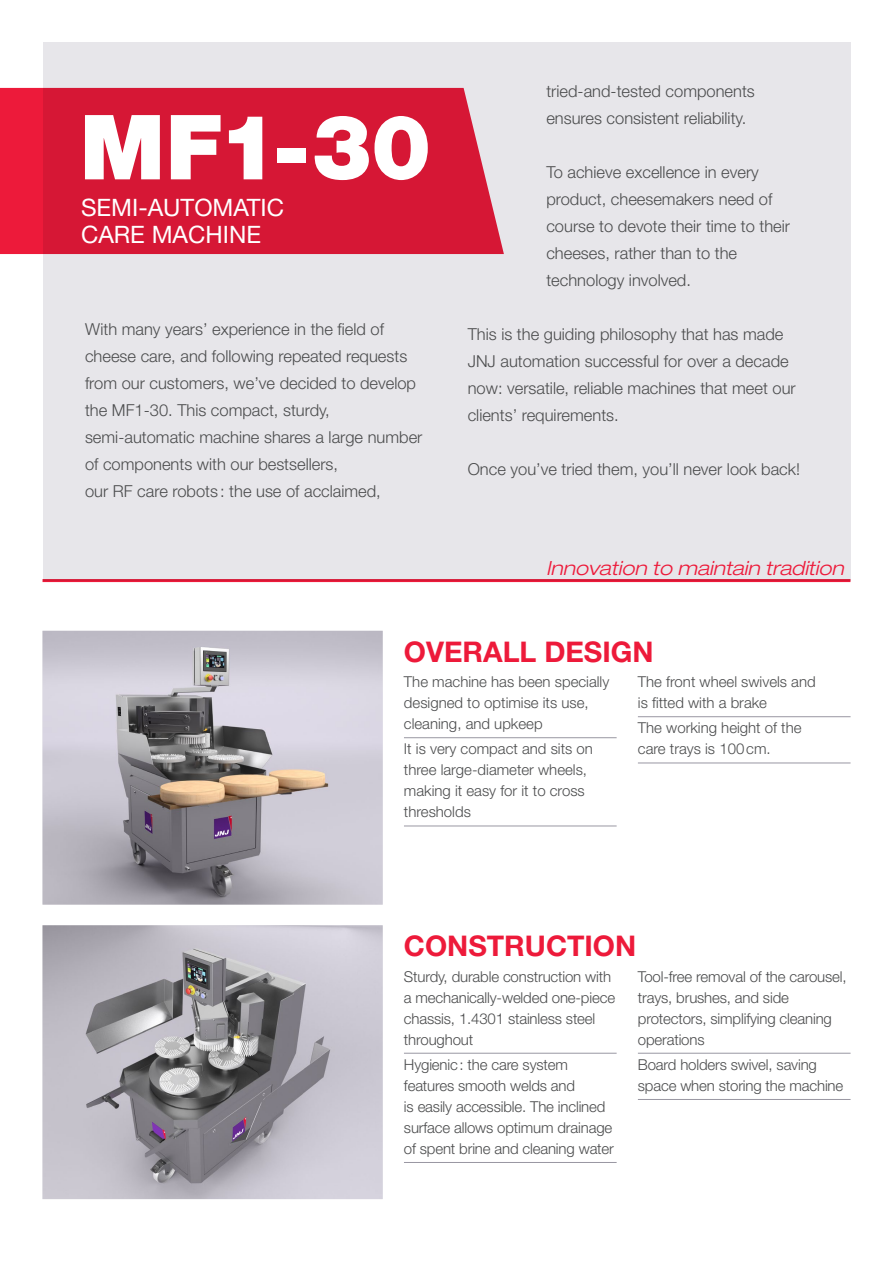
<style>
.page{position:relative;width:893px;height:1263px;background:#fff}
.page>*{position:absolute;margin:0;border:0;box-sizing:border-box;transform-origin:0 0}
.t1{font:900 90px "Helvetica Neue LT Std";color:#fff}
.Titre_avantages{font:700 28.5px "Helvetica Neue LT Std";color:#ed1a3a}
.t2{font:24px/27px "Helvetica Neue LT Std";color:#fff}
.Texte_courant{font:italic 300 expanded 19.5px "Helvetica Neue LT Std";color:#ed1a3a}
.Texte_courant-2{font:300 16.5px/27px "Helvetica Neue LT Std";color:#4b4c4d}
.Liste_avantages{font:300 15px/21px "Helvetica Neue LT Std";letter-spacing:-.01em;color:#4b4c4d}
</style>
<div class="page">
<div style="left:43px;top:42px;width:807px;height:538px;background:#e7e6ea"></div>
<svg style="left:0;top:88px;width:504px;height:166px;background:#d81e3c"></svg>
<hr style="left:43px;top:579px;width:807px;height:3px;background:#ed1a3a">
<hr style="left:404px;top:737px;width:213px;height:1px;background:#9997a2">
<hr style="left:404px;top:826px;width:213px;height:1px;background:#9997a2">
<hr style="left:638px;top:716px;width:213px;height:1px;background:#9997a2">
<hr style="left:638px;top:763px;width:213px;height:1px;background:#9997a2">
<hr style="left:404px;top:1053px;width:213px;height:1px;background:#9997a2">
<hr style="left:404px;top:1162px;width:213px;height:1px;background:#9997a2">
<hr style="left:638px;top:1053px;width:213px;height:1px;background:#9997a2">
<hr style="left:638px;top:1099px;width:213px;height:1px;background:#9997a2">
<img style="left:43px;top:631px;width:340px;height:274px">
<img style="left:43px;top:925px;width:340px;height:274px">
<p class="t1" style="left:80px;top:94px;width:353px">MF1-30</p>
<p class="t2" style="left:81px;top:194px;width:205px">SEMI-AUTOMATIC<br>CARE MACHINE</p>
<p class="Texte_courant-2" style="left:85px;top:316px;width:339px">With many years’ experience in the field of cheese care, and following repeated requests from our customers, we’ve decided to develop the MF1-30. This compact, sturdy, semi-automatic machine shares a large number of components with our bestsellers,</p>
<p class="Texte_courant-2" style="left:85px;top:478px;width:297px">our RF care robots : the use of acclaimed,</p>
<p class="Texte_courant-2" style="left:546px;top:77px;width:210px">tried-and-tested components ensures consistent reliability.</p>
<p class="Texte_courant-2" style="left:546px;top:158px;width:245px">To achieve excellence in every product, cheesemakers need of course to devote their time to their cheeses, rather than to the technology involved.</p>
<p class="Texte_courant-2" style="left:468px;top:320px;width:329px">This is the guiding philosophy that has made JNJ automation successful for over a decade now: versatile, reliable machines that meet our clients’ requirements.</p>
<p class="Texte_courant-2" style="left:468px;top:455px;width:334px">Once you’ve tried them, you’ll never look back!</p>
<p class="Texte_courant" style="left:546px;top:556px;width:299px">Innovation to maintain tradition</p>
<p class="Titre_avantages" style="left:404px;top:634px;width:251px">OVERALL DESIGN</p>
<p class="Liste_avantages" style="left:404px;top:671px;width:207px">The machine has been specially designed to optimise its use, cleaning, and upkeep</p>
<p class="Liste_avantages" style="left:404px;top:738px;width:190px">It is very compact and sits on three large-diameter wheels, making it easy for it to cross thresholds</p>
<p class="Liste_avantages" style="left:638px;top:671px;width:179px">The front wheel swivels and is fitted with a brake</p>
<p class="Liste_avantages" style="left:638px;top:717px;width:165px">The working height of the care trays is 100cm.</p>
<p class="Titre_avantages" style="left:404px;top:928px;width:234px">CONSTRUCTION</p>
<p class="Liste_avantages" style="left:404px;top:965px;width:213px">Sturdy, durable construction with a mechanically-welded one-piece chassis, 1.4301 stainless steel throughout</p>
<p class="Liste_avantages" style="left:404px;top:1053px;width:211px">Hygienic: the care system features smooth welds and<br>is easily accessible. The inclined surface allows optimum drainage of spent brine and cleaning water</p>
<p class="Liste_avantages" style="left:638px;top:965px;width:210px">Tool-free removal of the carousel, trays, brushes, and side protectors, simplifying cleaning operations</p>
<p class="Liste_avantages" style="left:638px;top:1053px;width:207px">Board holders swivel, saving space when storing the machine</p>
</div>
